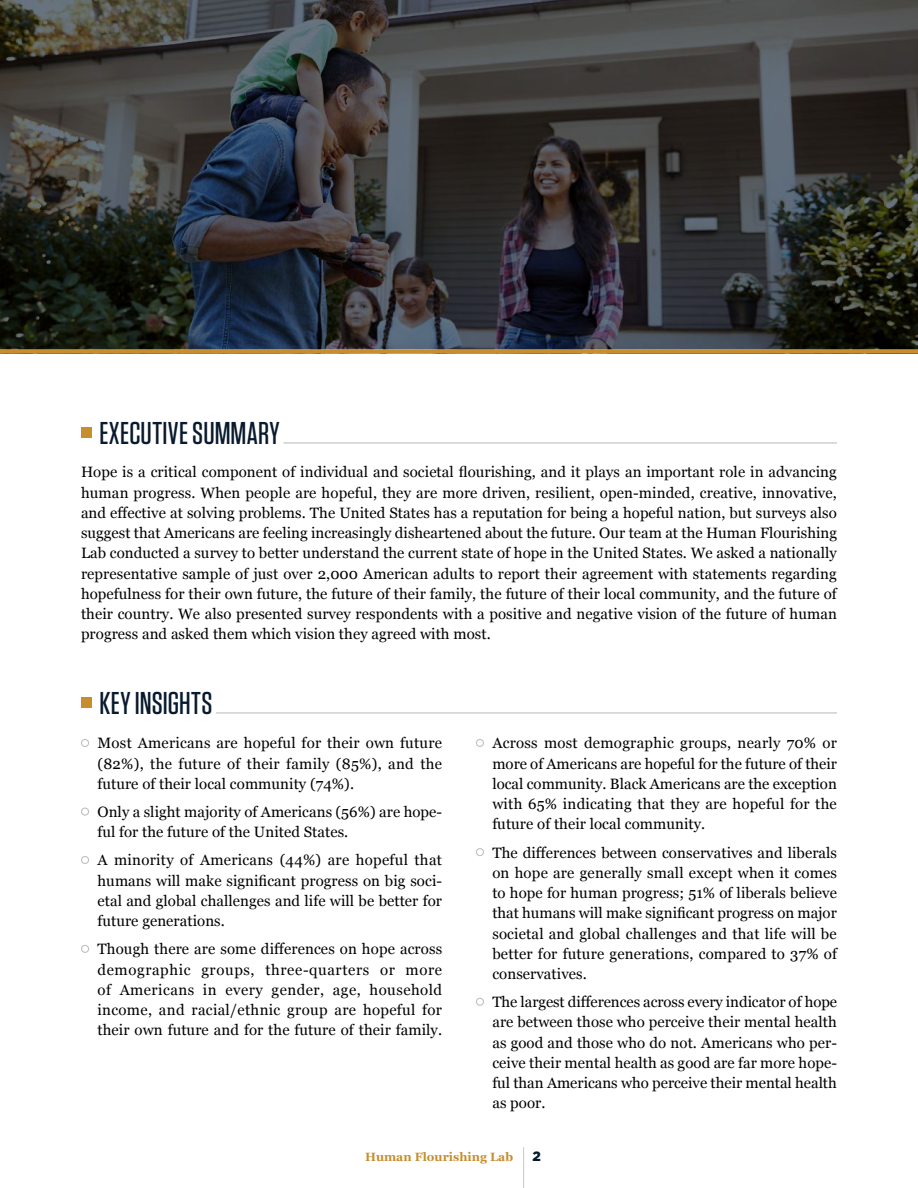
<style>
.page{position:relative;width:918px;height:1188px;background:#fff}
.page>*{position:absolute;margin:0;border:0;box-sizing:border-box;transform-origin:0 0}
.t1{font:500 31.5px "Tungsten";letter-spacing:.01em;color:#081a2d}
.t2{font:15px/20.2px "Georgia";letter-spacing:.005em;color:#000;text-align:justify}
.t3{font:900 13.5px "Gotham";color:#05192d}
.t4{font:700 12px "Georgia";color:#c68e2d}
</style>
<div class="page">
<hr style="left:523px;top:1147px;width:1px;height:41px;background:#cacace">
<svg style="left:0;top:0;width:918px;height:349px;background:#353637"></svg>
<div style="left:0;top:349px;width:918px;height:5px;background:#c68e2d"></div>
<hr style="left:284px;top:442px;width:553px;height:2px;background:#c0c0c5">
<div style="left:81px;top:427px;width:10px;height:11px;background:#c68e2d"></div>
<hr style="left:216px;top:712px;width:621px;height:2px;background:#c0c0c5">
<div style="left:81px;top:697px;width:10px;height:11px;background:#c68e2d"></div>
<div style="left:81px;top:739px;width:8px;height:8px;border:1px solid #c0c0c5;border-radius:50%"></div>
<div style="left:81px;top:808px;width:8px;height:8px;border:1px solid #c0c0c5;border-radius:50%"></div>
<div style="left:81px;top:856px;width:8px;height:8px;border:1px solid #c0c0c5;border-radius:50%"></div>
<div style="left:81px;top:945px;width:8px;height:8px;border:1px solid #c0c0c5;border-radius:50%"></div>
<div style="left:476px;top:739px;width:8px;height:8px;border:1px solid #c0c0c5;border-radius:50%"></div>
<div style="left:476px;top:848px;width:8px;height:8px;border:1px solid #c0c0c5;border-radius:50%"></div>
<div style="left:476px;top:998px;width:8px;height:8px;border:1px solid #c0c0c5;border-radius:50%"></div>
<h1 class="t1" style="left:99px;top:418px;width:182px">EXECUTIVE SUMMARY</h1>
<p class="t2" style="left:81px;top:461px;width:758px">Hope is a critical component of individual and societal flourishing, and it plays an important role in advancing human progress. When people are hopeful, they are more driven, resilient, open-minded, creative, innovative, and effective at solving problems. The United States has a reputation for being a hopeful nation, but surveys also suggest that Americans are feeling increasingly disheartened about the future. Our team at the Human Flourishing Lab conducted a survey to better understand the current state of hope in the United States. We asked a nationally representative sample of just over 2,000 American adults to report their agreement with statements regarding hopefulness for their own future, the future of their family, the future of their local community, and the future of their country. We also presented survey respondents with a positive and negative vision of the future of human progress and asked them which vision they agreed with most.</p>
<h1 class="t1" style="left:99px;top:688px;width:114px">KEY INSIGHTS</h1>
<p class="t2" style="left:98px;top:732px;width:346px">Most Americans are hopeful for their own future (82%), the future of their family (85%), and the future of their local community (74%).</p>
<p class="t2" style="left:98px;top:801px;width:346px">Only a slight majority of Americans (56%) are hope&shy;ful for the future of the United States.</p>
<p class="t2" style="left:98px;top:849px;width:346px">A minority of Americans (44%) are hopeful that humans will make significant progress on big soci&shy;etal and global challenges and life will be better for future generations.</p>
<p class="t2" style="left:98px;top:938px;width:346px">Though there are some differences on hope across demographic groups, three-quarters or more of Americans in every gender, age, household income, and racial/ethnic group are hopeful for their own future and for the future of their family.</p>
<p class="t2" style="left:492px;top:732px;width:346px">Across most demographic groups, nearly 70% or more of Americans are hopeful for the future of their local community. Black Americans are the exception with 65% indicating that they are hopeful for the future of their local community.</p>
<p class="t2" style="left:492px;top:842px;width:346px">The differences between conservatives and liberals on hope are generally small except when it comes to hope for human progress; 51% of liberals believe that humans will make significant progress on major societal and global challenges and that life will be better for future generations, compared to 37% of conservatives.</p>
<p class="t2" style="left:492px;top:991px;width:346px">The largest differences across every indicator of hope are between those who perceive their mental health as good and those who do not. Americans who per&shy;ceive their mental health as good are far more hope&shy;ful than Americans who perceive their mental health as poor.</p>
<p class="t4" style="left:365px;top:1152px;width:150px">Human Flourishing Lab</p>
<p class="t3" style="left:533px;top:1150px;width:10px">2</p>
</div>
